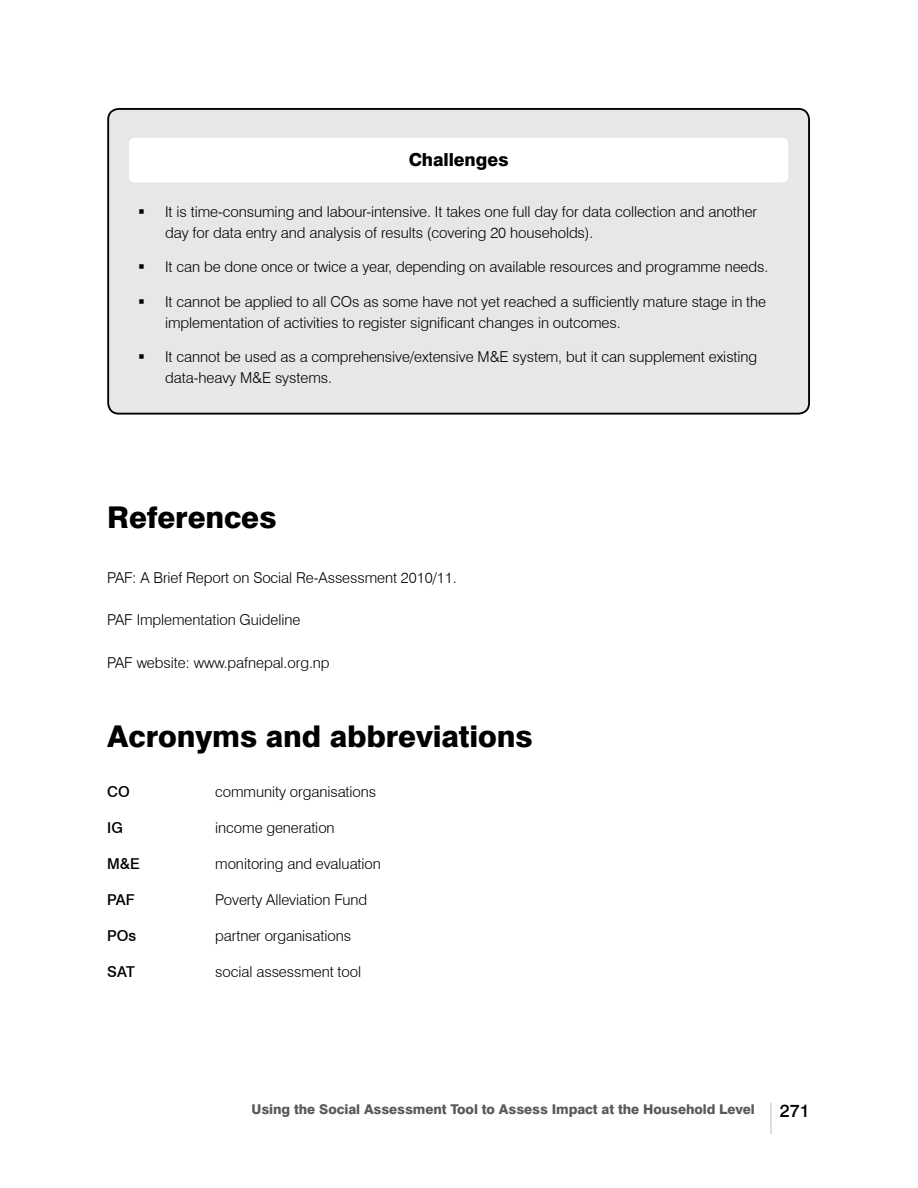
<style>
.page{position:relative;width:918px;height:1188px;background:#fff}
.page>*{position:absolute;margin:0;border:0;box-sizing:border-box;transform-origin:0 0}
.t1{font:800 30px "Swiss 721 BT";letter-spacing:-.005em;color:#000}
.t2{font:800 18px "Swiss 721 BT";letter-spacing:-.005em;color:#000}
.t3{font:500 18px "Swiss 721 BT";color:#000}
.t4{font:300 15px/21px "Swiss 721 BT";letter-spacing:-.005em;color:#000}
.t5{font:500 15px "Swiss 721 BT";letter-spacing:-.005em;color:#000}
.t6{font:800 13.5px "Swiss 721 BT";letter-spacing:-.005em;color:#58595b}
</style>
<div class="page">
<hr style="left:771px;top:1104px;width:1px;height:30px;background:#dcdddf">
<div style="left:108px;top:109px;width:701px;height:305px;background:#e6e7e8;border-radius:11px"></div>
<div style="left:107px;top:108px;width:703px;height:307px;border:2px solid #000;border-radius:11px"></div>
<div style="left:129px;top:138px;width:659px;height:44px;background:#fff;border-radius:5px"></div>
<p class="t2" style="left:409px;top:148px;width:101px">Challenges</p>
<p class="t4" style="left:165px;top:201px;width:594px">It is time-consuming and labour-intensive. It takes one full day for data collection and another day for data entry and analysis of results (covering 20 households).</p>
<p class="t4" style="left:165px;top:256px;width:605px">It can be done once or twice a year, depending on available resources and programme needs.</p>
<p class="t4" style="left:165px;top:291px;width:603px">It cannot be applied to all COs as some have not yet reached a sufficiently mature stage in the implementation of activities to register significant changes in outcomes.</p>
<p class="t4" style="left:165px;top:346px;width:594px">It cannot be used as a comprehensive/extensive M&amp;E system, but it can supplement existing data-heavy M&amp;E systems.</p>
<h1 class="t1" style="left:107px;top:499px;width:171px">References</h1>
<p class="t4" style="left:107px;top:567px;width:351px">PAF: A Brief Report on Social Re-Assessment 2010/11.</p>
<p class="t4" style="left:107px;top:609px;width:195px">PAF Implementation Guideline</p>
<p class="t4" style="left:107px;top:652px;width:224px">PAF website: www.pafnepal.org.np</p>
<h1 class="t1" style="left:107px;top:718px;width:427px">Acronyms and abbreviations</h1>
<p class="t5" style="left:107px;top:782px;width:24px">CO</p>
<p class="t4" style="left:215px;top:781px;width:163px">community organisations</p>
<p class="t5" style="left:107px;top:818px;width:17px">IG</p>
<p class="t4" style="left:215px;top:817px;width:121px">income generation</p>
<p class="t5" style="left:107px;top:854px;width:34px">M&amp;E</p>
<p class="t4" style="left:215px;top:853px;width:167px">monitoring and evaluation</p>
<p class="t5" style="left:107px;top:890px;width:29px">PAF</p>
<p class="t4" style="left:215px;top:889px;width:153px">Poverty Alleviation Fund</p>
<p class="t5" style="left:107px;top:926px;width:31px">POs</p>
<p class="t4" style="left:215px;top:925px;width:137px">partner organisations</p>
<p class="t5" style="left:107px;top:962px;width:29px">SAT</p>
<p class="t4" style="left:215px;top:961px;width:148px">social assessment tool</p>
<p class="t6" style="left:252px;top:1101px;width:505px">Using the Social Assessment Tool to Assess Impact at the Household Level</p>
<p class="t3" style="left:780px;top:1100px;width:32px">271</p>
</div>
